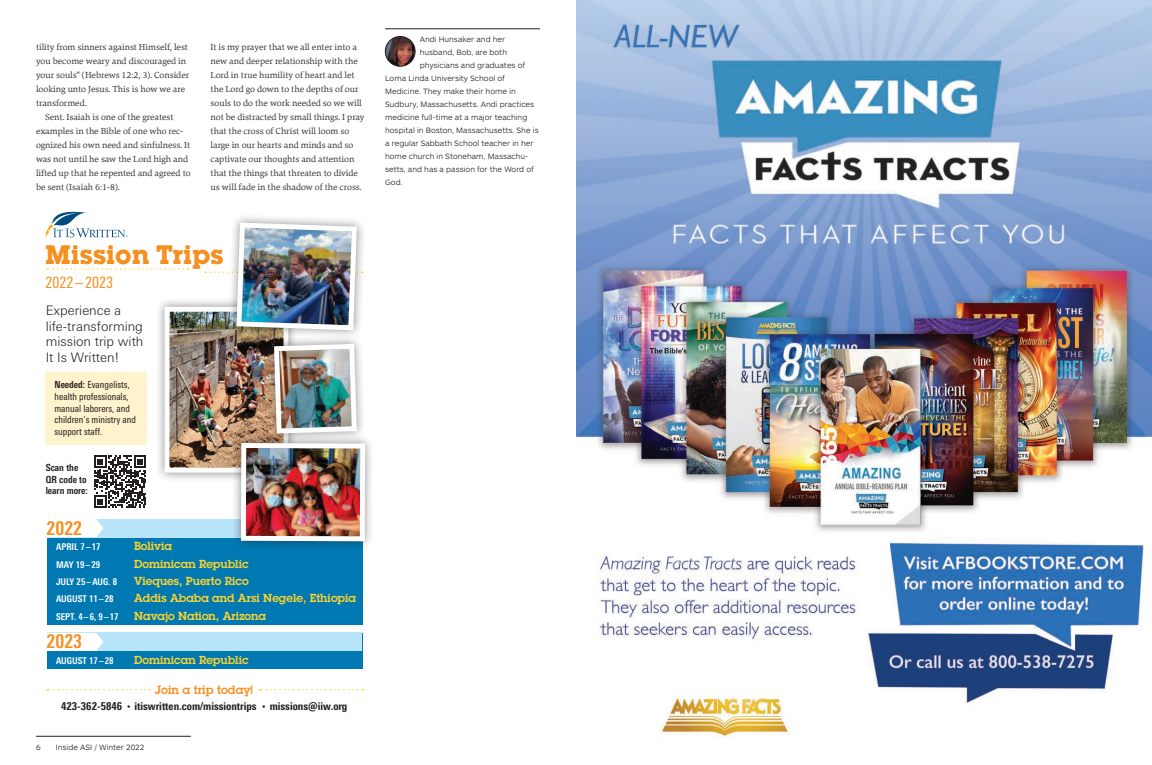
<style>
.page{position:relative;width:1152px;height:765px;background:#fff}
.page>*{position:absolute;margin:0;border:0;box-sizing:border-box;transform-origin:0 0}
.t1{font:700 26.2px "Lubalin Graph Std";color:#f59020}
.t2{font:700 condensed 18.8px "Univers Next Pro";color:#f59020}
.t3{font:condensed 15.6px "Univers Next Pro";color:#f59020}
.t4{font:300 13.1px/15.7px "Univers Next Pro";color:#231f20}
.t5{font:600 11.7px "Lubalin Graph Std";color:#f59020}
.t6{font:600 11.4px "Lubalin Graph Std";color:#ffd42c}
.t7{font:800 condensed 10.8px "Univers Next Pro";color:#231f20}
.t8{font:condensed 9.8px/11.7px "Univers Next Pro";color:#231f20}
.t9{font:700 condensed 9.8px/11.8px "Univers Next Pro";color:#231f20}
.t10{font:700 condensed 9.3px "Univers Next Pro";color:#fff}
.t11{font:9px/14px "Danton W03";color:#333}
.Bio{font:300 8px "ARS Maquette Pro";color:#231f20}
.t12{font:700 2.5px "Berkeley Pro";color:#004b7f}
.s1{font-weight:700}
.s2{font-weight:400;font-size:6.9px}
</style>
<div class="page">
<hr style="left:385px;top:29px;width:155px;height:1px;background:#231f20">
<img style="left:385px;top:36px;width:30px;height:30px;border-radius:15px">
<div style="left:385px;top:36px;width:30px;height:30px;border:1px solid #231f20;border-radius:50%"></div>
<img style="left:576px;top:0;width:576px;height:737px">
<div style="left:47px;top:519px;width:315px;height:106px;background:#0079b2"></div>
<div style="left:47px;top:519px;width:315px;height:18px;background:#b9e5fa"></div>
<svg style="left:47px;top:519px;width:56px;height:18px"></svg>
<div style="left:47px;top:633px;width:315px;height:36px;background:#0079b2"></div>
<div style="left:47px;top:633px;width:315px;height:18px;background:#b9e5fa"></div>
<svg style="left:47px;top:633px;width:56px;height:18px"></svg>
<div style="left:231px;top:433px;width:144px;height:118px;background:#231f20;opacity:.5"></div>
<svg style="left:238px;top:271px;width:130px;height:420px"></svg>
<div style="left:264px;top:334px;width:102px;height:109px;background:#fdfdfd"></div>
<svg style="left:47px;top:689px;width:104px;height:1px"></svg>
<svg style="left:259px;top:689px;width:104px;height:1px"></svg>
<img style="left:46px;top:211px;width:317px;height:297px">
<hr style="left:36px;top:736px;width:155px;height:1px;background:#231f20">
<p class="t11" style="left:36px;top:40px;width:155px">tility from sinners against Himself, lest you become weary and discouraged in your souls” (Hebrews 12:2, 3). Consider looking unto Jesus. This is how we are transformed.</p>
<p class="t11" style="left:36px;top:110px;width:156px;text-indent:9px">Sent. Isaiah is one of the greatest examples in the Bible of one who rec&shy;ognized his own need and sinfulness. It was not until he saw the Lord high and lifted up that he repented and agreed to be sent (Isaiah 6:1-8).</p>
<p class="t11" style="left:211px;top:40px;width:156px">It is my prayer that we all enter into a new and deeper relationship with the Lord in true humility of heart and let the Lord go down to the depths of our souls to do the work needed so we will not be distracted by small things. I pray that the cross of Christ will loom so large in our hearts and minds and so captivate our thoughts and attention that the things that threaten to divide us will fade in the shadow of the cross.</p>
<p class="t12" style="left:126px;top:235px;width:4px">®</p>
<p class="t1" style="left:45px;top:238px;width:180px">Mission Trips</p>
<p class="t4" style="left:46px;top:302px;width:99px">Experience a life-transforming mission trip with<br>It Is Written!</p>
<p class="t3" style="left:45px;top:273px;width:69px">2022 – 2023</p>
<p class="t8" style="left:54px;top:379px;width:83px"><span class="s1">Needed:</span> Evangelists, health professionals, manual laborers, and children’s ministry and support staff.</p>
<p class="t9" style="left:46px;top:461px;width:44px">Scan the<br>QR code to learn more:</p>
<p class="t2" style="left:47px;top:517px;width:37px">2022</p>
<p class="t10" style="left:56px;top:541px;width:46px">APRIL 7 – 17</p>
<p class="t6" style="left:134px;top:538px;width:39px">Bolivia</p>
<p class="t10" style="left:56px;top:559px;width:46px">MAY 19 – 29</p>
<p class="t6" style="left:134px;top:556px;width:116px">Dominican Republic</p>
<p class="t10" style="left:56px;top:576px;width:63px">JULY 25 – AUG. 8</p>
<p class="t6" style="left:134px;top:573px;width:116px">Vieques, Puerto Rico</p>
<p class="t10" style="left:56px;top:594px;width:59px">AUGUST 11 – 28</p>
<p class="t6" style="left:134px;top:591px;width:223px">Addis Ababa and Arsi Negele, Ethiopia</p>
<p class="t10" style="left:56px;top:611px;width:64px">SEPT. 4 – 6, 9 – 17</p>
<p class="t6" style="left:134px;top:608px;width:133px">Navajo Nation, Arizona</p>
<p class="t10" style="left:56px;top:655px;width:59px">AUGUST 17 – 28</p>
<p class="t6" style="left:134px;top:652px;width:116px">Dominican Republic</p>
<p class="t2" style="left:47px;top:630px;width:37px">2023</p>
<p class="t5" style="left:155px;top:682px;width:99px">Join a trip today!</p>
<p class="t7" style="left:61px;top:700px;width:288px">423-362-5846 <span class="s2">•</span> itiswritten.com/missiontrips <span class="s2">•</span> missions@iiw.org</p>
<p class="Bio" style="left:36px;top:742px;width:6px">6</p>
<p class="Bio" style="left:56px;top:742px;width:90px">Inside ASI / Winter 2022</p>
<p class="Bio" style="left:420px;top:35px;width:87px">Andi Hunsaker and her</p>
<p class="Bio" style="left:420px;top:48px;width:89px">husband, Bob, are both</p>
<p class="Bio" style="left:420px;top:61px;width:107px">physicians and graduates of</p>
<p class="Bio" style="left:385px;top:74px;width:121px">Loma Linda University School of</p>
<p class="Bio" style="left:385px;top:87px;width:132px">Medicine. They make their home in</p>
<p class="Bio" style="left:385px;top:100px;width:151px">Sudbury, Massachusetts. Andi practices</p>
<p class="Bio" style="left:385px;top:113px;width:144px">medicine full-time at a major teaching</p>
<p class="Bio" style="left:385px;top:126px;width:155px">hospital in Boston, Massachusetts. She is</p>
<p class="Bio" style="left:385px;top:139px;width:150px">a regular Sabbath School teacher in her</p>
<p class="Bio" style="left:385px;top:152px;width:145px">home church in Stoneham, Massachu-</p>
<p class="Bio" style="left:385px;top:165px;width:150px">setts, and has a passion for the Word of</p>
<p class="Bio" style="left:385px;top:178px;width:19px">God.</p>
</div>
